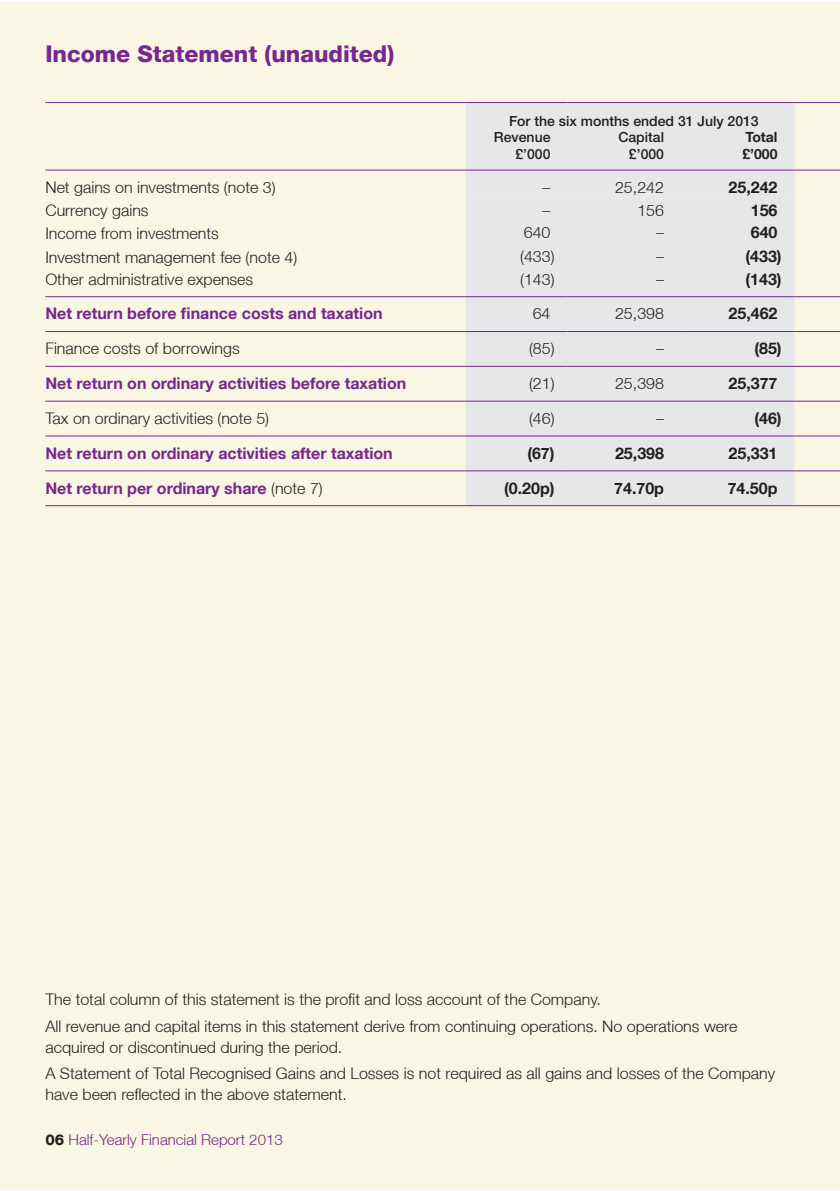
<style>
.page{position:relative;width:840px;height:1191px;background:#fff}
.page>*{position:absolute;margin:0;border:0;box-sizing:border-box;transform-origin:0 0}
.t1{font:800 23px "Helvetica Neue LT";color:#77278d}
.t2{font:300 16px/26.6px "Helvetica Neue LT";color:#231f20}
.t3{font:700 16px "Helvetica Neue LT";color:#77278d}
.t4{font:700 16px "Helvetica Neue LT";color:#231f20}
.t5{font:300 15px "Helvetica Neue LT";color:#77278d}
.t6{font:500 14px/15.6px "Helvetica Neue LT Std";color:#231f20}
.t7{font:700 14px/17px "Helvetica Neue LT";color:#231f20}
.s1{font-weight:300;color:#231f20}
.s2{font-weight:800;color:#231f20}
</style>
<div class="page">
<div style="left:0;top:2px;width:839px;height:1187px;background:#f9f6e4"></div>
<div style="left:465px;top:103px;width:329px;height:402px;background:#e6e7e9"></div>
<div style="left:465px;top:171px;width:329px;height:27px;background:#e6e7e9"></div>
<hr style="left:465px;top:470px;width:102px;height:1px;background:#77278d">
<hr style="left:567px;top:470px;width:113px;height:1px;background:#77278d">
<hr style="left:680px;top:470px;width:114px;height:1px;background:#77278d">
<hr style="left:794px;top:470px;width:45px;height:1px;background:#77278d">
<hr style="left:465px;top:505px;width:102px;height:1px;background:#77278d">
<hr style="left:567px;top:505px;width:113px;height:1px;background:#77278d">
<hr style="left:680px;top:505px;width:114px;height:1px;background:#77278d">
<hr style="left:794px;top:505px;width:45px;height:1px;background:#77278d">
<hr style="left:794px;top:102px;width:45px;height:1px;background:#77278d">
<hr style="left:45px;top:102px;width:420px;height:1px;background:#77278d">
<hr style="left:465px;top:102px;width:102px;height:1px;background:#77278d">
<hr style="left:567px;top:102px;width:113px;height:1px;background:#77278d">
<hr style="left:680px;top:102px;width:114px;height:1px;background:#77278d">
<hr style="left:45px;top:170px;width:420px;height:1px;background:#77278d">
<hr style="left:465px;top:170px;width:102px;height:1px;background:#77278d">
<hr style="left:567px;top:170px;width:113px;height:1px;background:#77278d">
<hr style="left:680px;top:170px;width:114px;height:1px;background:#77278d">
<hr style="left:794px;top:170px;width:45px;height:1px;background:#77278d">
<hr style="left:465px;top:296px;width:102px;height:1px;background:#77278d">
<hr style="left:567px;top:296px;width:113px;height:1px;background:#77278d">
<hr style="left:680px;top:296px;width:114px;height:1px;background:#77278d">
<hr style="left:45px;top:331px;width:420px;height:1px;background:#77278d">
<hr style="left:45px;top:366px;width:420px;height:1px;background:#77278d">
<hr style="left:465px;top:331px;width:102px;height:1px;background:#77278d">
<hr style="left:567px;top:331px;width:113px;height:1px;background:#77278d">
<hr style="left:680px;top:331px;width:114px;height:1px;background:#77278d">
<hr style="left:794px;top:331px;width:45px;height:1px;background:#77278d">
<hr style="left:465px;top:366px;width:102px;height:1px;background:#77278d">
<hr style="left:567px;top:366px;width:113px;height:1px;background:#77278d">
<hr style="left:680px;top:366px;width:114px;height:1px;background:#77278d">
<hr style="left:794px;top:366px;width:45px;height:1px;background:#77278d">
<hr style="left:45px;top:401px;width:420px;height:1px;background:#77278d">
<hr style="left:45px;top:435px;width:420px;height:1px;background:#77278d">
<hr style="left:465px;top:401px;width:102px;height:1px;background:#77278d">
<hr style="left:567px;top:401px;width:113px;height:1px;background:#77278d">
<hr style="left:680px;top:401px;width:114px;height:1px;background:#77278d">
<hr style="left:794px;top:401px;width:45px;height:1px;background:#77278d">
<hr style="left:465px;top:435px;width:102px;height:1px;background:#77278d">
<hr style="left:567px;top:435px;width:113px;height:1px;background:#77278d">
<hr style="left:680px;top:435px;width:114px;height:1px;background:#77278d">
<hr style="left:794px;top:435px;width:45px;height:1px;background:#77278d">
<hr style="left:45px;top:296px;width:420px;height:1px;background:#77278d">
<hr style="left:794px;top:296px;width:45px;height:1px;background:#77278d">
<hr style="left:45px;top:470px;width:420px;height:1px;background:#77278d">
<hr style="left:45px;top:505px;width:420px;height:1px;background:#77278d">
<h1 class="t1" style="left:45px;top:40px;width:350px">Income Statement (unaudited)</h1>
<p class="t6" style="left:493px;top:113px;width:266px;text-indent:15px">For the six months ended 31 July 2013<br>Revenue</p>
<p class="t6" style="left:515px;top:146px;width:37px">£’000</p>
<p class="t6" style="left:618px;top:128px;width:47px;line-height:17px;text-align:right">Capital £’000</p>
<p class="t7" style="left:742px;top:128px;width:37px">Total £’000</p>
<p class="t2" style="left:45px;top:173px;width:231px">Net gains on investments (note 3)</p>
<p class="t2" style="left:542px;top:173px;width:9px">–</p>
<p class="t2" style="left:614px;top:173px;width:50px">25,242</p>
<p class="t4" style="left:728px;top:177px;width:50px">25,242</p>
<p class="t2" style="left:45px;top:196px;width:105px">Currency gains</p>
<p class="t2" style="left:542px;top:196px;width:9px">–</p>
<p class="t2" style="left:637px;top:196px;width:28px">156</p>
<p class="t4" style="left:750px;top:200px;width:28px">156</p>
<p class="t2" style="left:45px;top:220px;width:175px">Income from investments</p>
<p class="t2" style="left:523px;top:219px;width:28px">640</p>
<p class="t2" style="left:655px;top:219px;width:9px">–</p>
<p class="t4" style="left:750px;top:223px;width:28px">640</p>
<p class="t2" style="left:45px;top:243px;width:253px">Investment management fee (note 4)</p>
<p class="t2" style="left:520px;top:242px;width:36px">(433)</p>
<p class="t2" style="left:655px;top:242px;width:9px">–</p>
<p class="t4" style="left:745px;top:246px;width:38px">(433)</p>
<p class="t2" style="left:45px;top:266px;width:209px">Other administrative expenses</p>
<p class="t2" style="left:520px;top:266px;width:36px">(143)</p>
<p class="t2" style="left:655px;top:266px;width:9px">–</p>
<p class="t4" style="left:745px;top:270px;width:38px">(143)</p>
<p class="t3" style="left:45px;top:304px;width:338px">Net return before finance costs and taxation</p>
<p class="t2" style="left:532px;top:300px;width:19px">64</p>
<p class="t2" style="left:614px;top:300px;width:50px">25,398</p>
<p class="t4" style="left:728px;top:304px;width:50px">25,462</p>
<p class="t2" style="left:45px;top:335px;width:196px">Finance costs of borrowings</p>
<p class="t2" style="left:529px;top:335px;width:27px">(85)</p>
<p class="t2" style="left:655px;top:335px;width:9px">–</p>
<p class="t4" style="left:754px;top:339px;width:29px">(85)</p>
<p class="t3" style="left:45px;top:373px;width:362px">Net return on ordinary activities before taxation</p>
<p class="t2" style="left:529px;top:370px;width:27px">(21)</p>
<p class="t2" style="left:614px;top:370px;width:50px">25,398</p>
<p class="t4" style="left:728px;top:373px;width:50px">25,377</p>
<p class="t2" style="left:45px;top:404px;width:225px">Tax on ordinary activities (note 5)</p>
<p class="t2" style="left:529px;top:404px;width:27px">(46)</p>
<p class="t2" style="left:655px;top:404px;width:9px">–</p>
<p class="t4" style="left:754px;top:408px;width:29px">(46)</p>
<p class="t3" style="left:45px;top:443px;width:348px">Net return on ordinary activities after taxation</p>
<p class="t4" style="left:527px;top:443px;width:29px">(67)</p>
<p class="t4" style="left:614px;top:443px;width:50px">25,398</p>
<p class="t4" style="left:728px;top:443px;width:50px">25,331</p>
<p class="t3" style="left:45px;top:479px;width:279px">Net return per ordinary share <span class="s1">(note 7)</span></p>
<p class="t4" style="left:504px;top:478px;width:52px">(0.20p)</p>
<p class="t4" style="left:613px;top:478px;width:51px">74.70p</p>
<p class="t4" style="left:727px;top:478px;width:51px">74.50p</p>
<p class="t2" style="left:45px;top:985px;width:693px">The total column of this statement is the profit and loss account of the Company.<br>All revenue and capital items in this statement derive from continuing operations. No operations were</p>
<p class="t2" style="left:45px;top:1033px;width:731px">acquired or discontinued during the period.<br>A Statement of Total Recognised Gains and Losses is not required as all gains and losses of the Company</p>
<p class="t2" style="left:45px;top:1080px;width:303px">have been reflected in the above statement.</p>
<p class="t5" style="left:45px;top:1130px;width:239px"><span class="s2">06</span> Half-Yearly Financial Report 2013</p>
</div>
